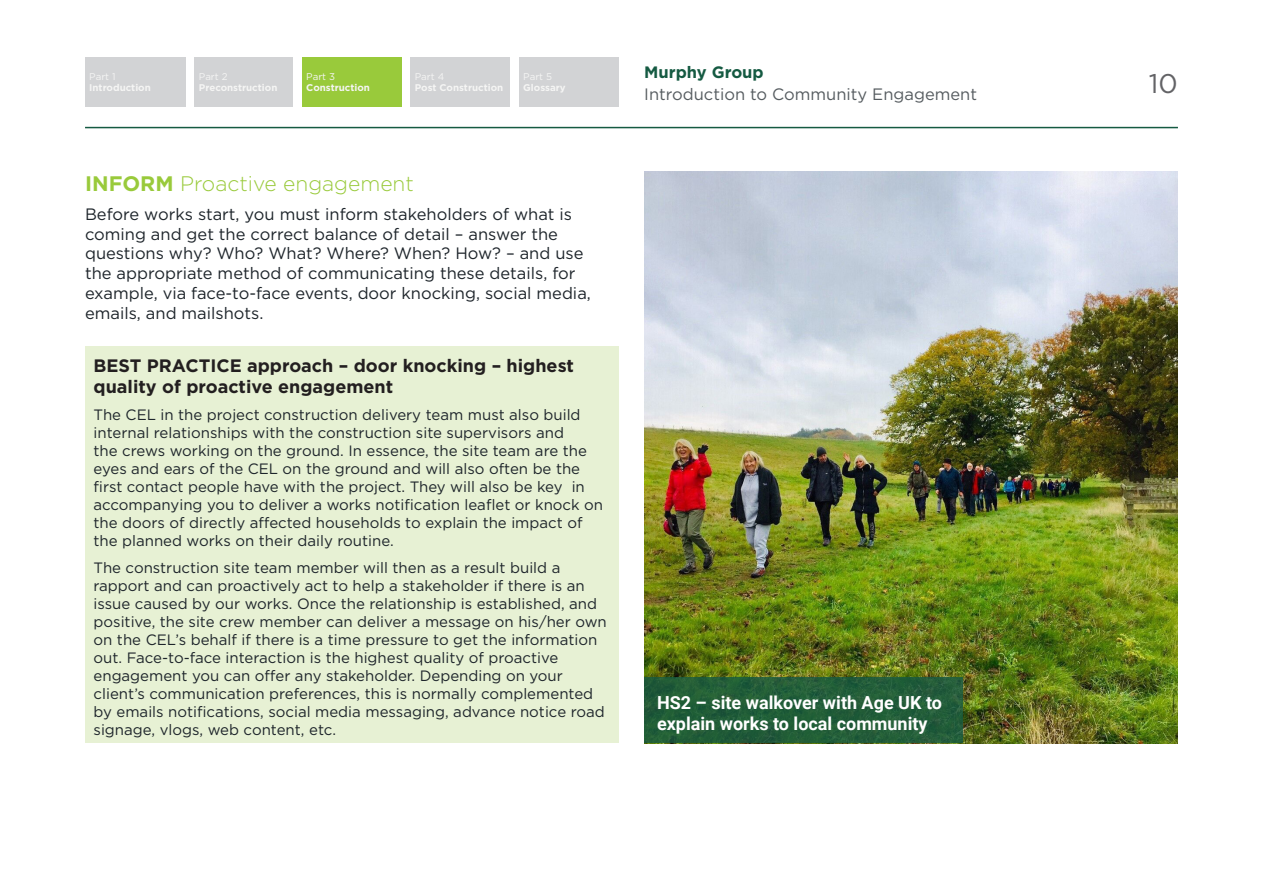
<style>
.page{position:relative;width:1263px;height:893px;background:#fff}
.page>*{position:absolute;margin:0;border:0;box-sizing:border-box;transform-origin:0 0}
.t1{font:27px "Gotham";color:#636366}
.Heading_3___14pt{font:300 21px "Gotham";color:#99ca3b}
.Heading_4___12pt{font:700 18px/21.6px "Gotham";color:#231f20}
.t2{font:700 18px/21.6px "Roboto";color:#fff}
.Body_Text__Cap_Stat{font:16.5px/19.8px "Gotham";color:#1e252b}
.t3{font:16.5px "Gotham";color:#565c60}
.t4{font:700 16.5px "Gotham";color:#155a42}
.Body_Text__Cap_Stat-2{font:15px/18px "Gotham";color:#1e252b}
.Body_Text__Cap_Stat-3{font:700 9.75px "Gotham";color:#f5f5f4}
.Body_Text__Cap_Stat-4{font:9.75px "Gotham";color:#f5f5f4}
.s1{font-weight:700}
</style>
<div class="page">
<div style="left:85px;top:347px;width:534px;height:396px;background:#e7f1d4"></div>
<img style="left:644px;top:171px;width:534px;height:572px">
<hr style="left:85px;top:127px;width:1093px;height:1px;background:#155a42">
<div style="left:85px;top:57px;width:101px;height:49px;background:#d2d3d5"></div>
<div style="left:195px;top:57px;width:98px;height:49px;background:#d2d3d5"></div>
<div style="left:410px;top:57px;width:100px;height:49px;background:#d2d3d5"></div>
<div style="left:519px;top:57px;width:100px;height:49px;background:#d2d3d5"></div>
<div style="left:302px;top:57px;width:100px;height:49px;background:#99ca3b"></div>
<div style="left:644px;top:677px;width:319px;height:66px;background:#225d38"></div>
<p class="Body_Text__Cap_Stat-4" style="left:89px;top:70px;width:28px">Part 1</p>
<p class="Body_Text__Cap_Stat-3" style="left:89px;top:82px;width:63px">Introduction</p>
<p class="Body_Text__Cap_Stat-4" style="left:199px;top:70px;width:30px">Part 2</p>
<p class="Body_Text__Cap_Stat-3" style="left:199px;top:82px;width:80px">Preconstruction</p>
<p class="Body_Text__Cap_Stat-4" style="left:306px;top:70px;width:30px">Part 3</p>
<p class="Body_Text__Cap_Stat-3" style="left:306px;top:82px;width:65px">Construction</p>
<p class="Body_Text__Cap_Stat-4" style="left:415px;top:70px;width:31px">Part 4</p>
<p class="Body_Text__Cap_Stat-3" style="left:415px;top:82px;width:90px">Post Construction</p>
<p class="Body_Text__Cap_Stat-4" style="left:523px;top:70px;width:30px">Part 5</p>
<p class="Body_Text__Cap_Stat-3" style="left:523px;top:82px;width:44px">Glossary</p>
<p class="t4" style="left:644px;top:63px;width:121px">Murphy Group</p>
<p class="t3" style="left:644px;top:84px;width:334px">Introduction to Community Engagement</p>
<h1 class="t1" style="left:1149px;top:66px;width:30px">10</h1>
<p class="Heading_3___14pt" style="left:85px;top:172px;width:330px"><span class="s1">INFORM</span> Proactive engagement</p>
<p class="Body_Text__Cap_Stat" style="left:85px;top:204px;width:507px">Before works start, you must inform stakeholders of what is coming and get the correct balance of detail – answer the questions why? Who? What? Where? When? How? – and use the appropriate method of communicating these details, for example, via face-to-face events, door knocking, social media, emails, and mailshots.</p>
<p class="Heading_4___12pt" style="left:94px;top:354px;width:482px">BEST PRACTICE approach – door knocking – highest quality of proactive engagement</p>
<p class="Body_Text__Cap_Stat-2" style="left:94px;top:406px;width:511px">The CEL in the project construction delivery team must also build internal relationships with the construction site supervisors and<br>the crews working on the ground. In essence, the site team are the eyes and ears of the CEL on the ground and will also often be the first contact people have with the project. They will also be key in accompanying you to deliver a works notification leaflet or knock on the doors of directly affected households to explain the impact of the planned works on their daily routine.</p>
<p class="Body_Text__Cap_Stat-2" style="left:94px;top:558px;width:515px">The construction site team member will then as a result build a rapport and can proactively act to help a stakeholder if there is an issue caused by our works. Once the relationship is established, and positive, the site crew member can deliver a message on his/her own on the CEL’s behalf if there is a time pressure to get the information out. Face-to-face interaction is the highest quality of proactive engagement you can offer any stakeholder. Depending on your client’s communication preferences, this is normally complemented by emails notifications, social media messaging, advance notice road signage, vlogs, web content, etc.</p>
<p class="t2" style="left:657px;top:691px;width:286px">HS2 – site walkover with Age UK to explain works to local community</p>
</div>
